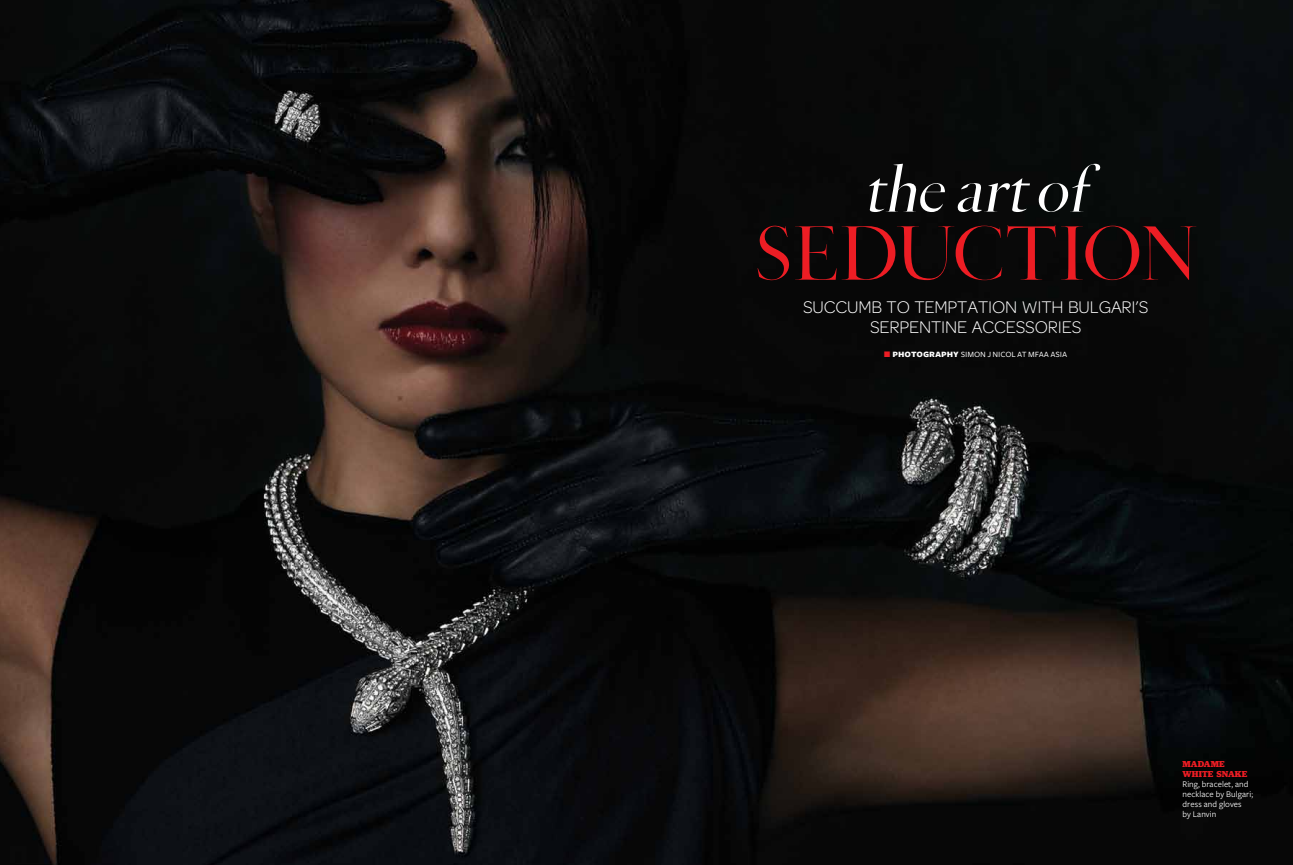
<style>
.page{position:relative;width:1293px;height:865px;background:#fff}
.page>*{position:absolute;margin:0;border:0;box-sizing:border-box;transform-origin:0 0}
.t1{font:80px "Corundum Super";letter-spacing:-.025em;color:#ed1d24}
.t2{font:italic 70px "Corundum Super";color:#fff}
.t3{font:300 18px/20px "Omnes";letter-spacing:-.01em;color:#fff;text-align:center}
.t4{font:11px "Freight Sans Book SC";letter-spacing:-.01em;color:#fff}
.t5{font:9px/10px "Freight Sans";letter-spacing:.01em;color:#fff}
.t6{font:700 9px/10px "Julie";letter-spacing:.01em;color:#ed1d24}
.s1{color:#ed1d24}
.s2{font-family:"Freight Sans Bold SC"}
</style>
<div class="page">
<img style="left:0;top:0;width:1293px;height:865px">
<h2 class="t2" style="left:864px;top:147px;width:224px">theartof</h2>
<h1 class="t1" style="left:753px;top:206px;width:446px">SEDUCTION</h1>
<h3 class="t3" style="left:803px;top:297px;width:347px">SUCCUMB TO TEMPTATION WITH BULGARI’S<br>SERPENTINE ACCESSORIES</h3>
<p class="t4" style="left:884px;top:347px;width:185px"><span class="s1">■</span> <span class="s2">photography</span> simon j nicol at mfaa asia</p>
<p class="t6" style="left:1182px;top:758px;width:66px">MADAME<br>WHITE SNAKE</p>
<p class="t5" style="left:1182px;top:779px;width:72px">Ring, bracelet, and necklace by Bulgari; dress and gloves<br>by Lanvin</p>
</div>
